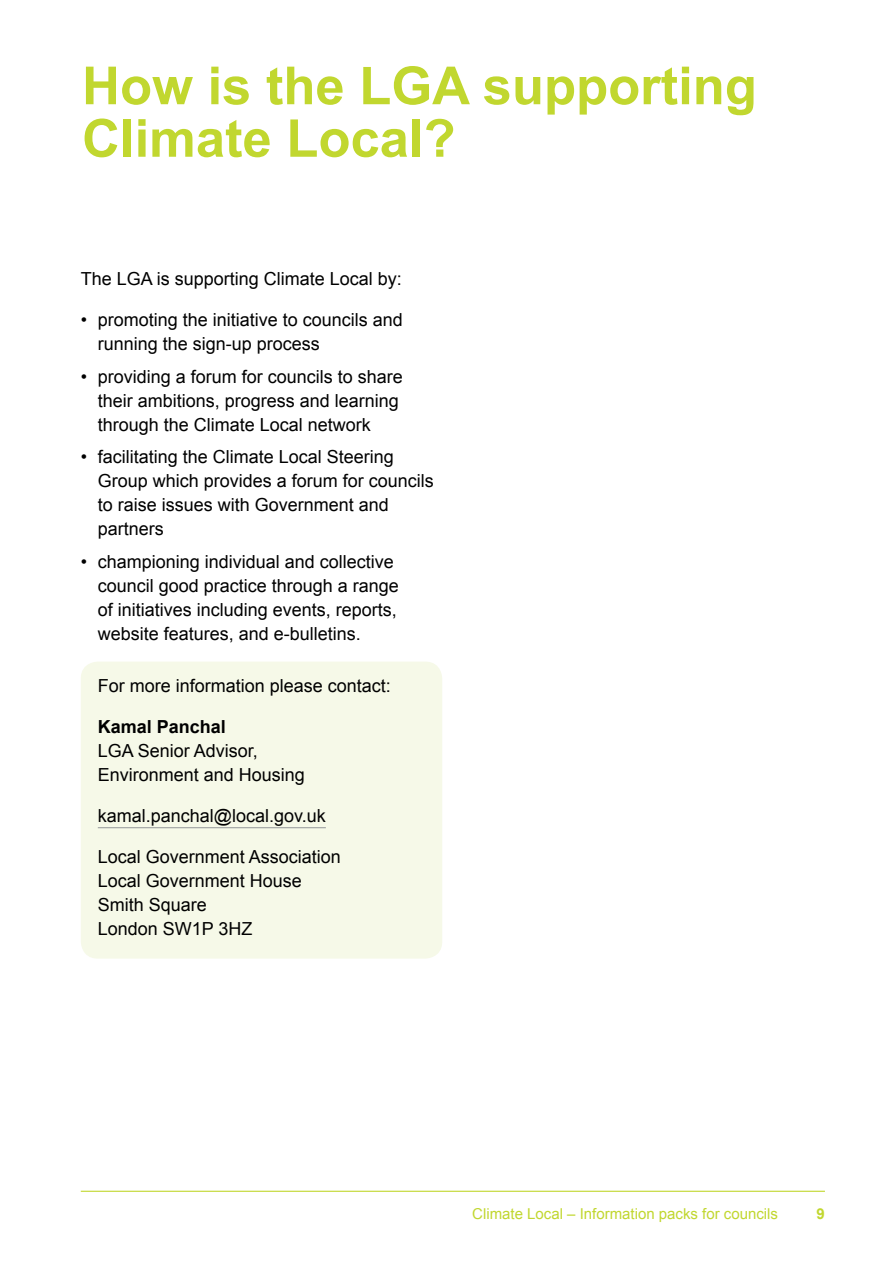
<style>
.page{position:relative;width:893px;height:1263px;background:#fff}
.page>*{position:absolute;margin:0;border:0;box-sizing:border-box;transform-origin:0 0}
.t1{font:700 52.5px/52.5px "Arial";color:#c1d72f}
.t2{font:18px/24px "Arial";color:#000}
.t3{font:700 18px "Arial";color:#000}
.t4{font:15px "Arial";color:#c1d72f}
.t5{font:700 15px "Arial";color:#c1d72f}
</style>
<div class="page">
<hr style="left:81px;top:1191px;width:744px;height:1px;background:#c1d72f">
<div style="left:81px;top:662px;width:361px;height:297px;background:#f6f9e8;border-radius:17px"></div>
<hr style="left:98px;top:827px;width:228px;height:1px;background:#939598">
<h1 class="t1" style="left:82px;top:61px;width:676px">How is the LGA supporting<br>Climate Local?</h1>
<p class="t2" style="left:81px;top:267px;width:323px">The LGA is supporting Climate Local by:</p>
<p class="t2" style="left:98px;top:308px;width:307px;text-indent:-17px">• promoting the initiative to councils and running the sign-up process</p>
<p class="t2" style="left:98px;top:365px;width:307px;text-indent:-17px">• providing a forum for councils to share their ambitions, progress and learning through the Climate Local network</p>
<p class="t2" style="left:98px;top:445px;width:338px;text-indent:-17px">• facilitating the Climate Local Steering<br>Group which provides a forum for councils to raise issues with Government and partners</p>
<p class="t2" style="left:98px;top:550px;width:303px;text-indent:-17px">• championing individual and collective council good practice through a range of initiatives including events, reports, website features, and e-bulletins.</p>
<p class="t2" style="left:98px;top:673px;width:295px">For more information please contact:</p>
<p class="t3" style="left:98px;top:714px;width:130px">Kamal Panchal</p>
<p class="t2" style="left:98px;top:738px;width:209px">LGA Senior Advisor,<br>Environment and Housing</p>
<p class="t2" style="left:98px;top:803px;width:230px">kamal.panchal@local.gov.uk</p>
<p class="t2" style="left:98px;top:844px;width:245px">Local Government Association<br>Local Government House<br>Smith Square<br>London SW1P 3HZ</p>
<p class="t4" style="left:472px;top:1203px;width:307px">Climate Local – Information packs for councils</p>
<p class="t5" style="left:817px;top:1203px;width:10px">9</p>
</div>
